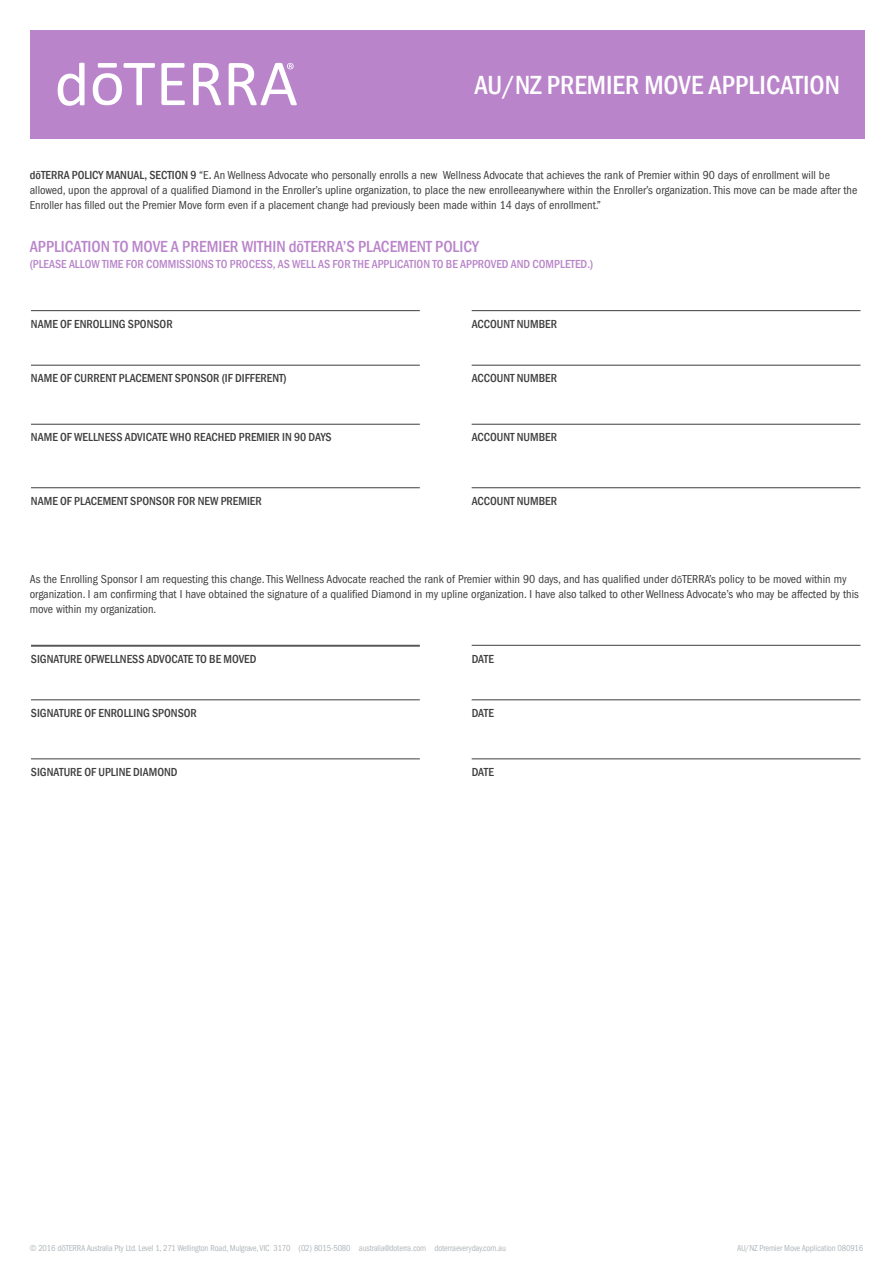
<style>
.page{position:relative;width:893px;height:1263px;background:#fff}
.page>*{position:absolute;margin:0;border:0;box-sizing:border-box;transform-origin:0 0}
.t1{font:500 condensed 27px "Franklin Gothic";color:#fff}
.t2{font:500 condensed 16.5px "Franklin Gothic";color:#b984ca}
.t3{font:condensed 12px/15px "Franklin Gothic";color:#3e3e3f}
.t4{font:500 condensed 12px "Franklin Gothic";color:#3e3e3f}
.t5{font:500 condensed 12px "Franklin Gothic";color:#b984ca}
.t6{font:condensed 9px "Franklin Gothic";letter-spacing:-.02em;color:#b2b7bb;scale:.96 1}
.s1{font-weight:500}
.s2{font-stretch:normal;font-size:10.5px}
.s3{font-stretch:normal}
</style>
<div class="page">
<div style="left:30px;top:30px;width:834px;height:109px;background:#b984ca"></div>
<svg style="left:193px;top:63px;width:28px;height:42px"></svg>
<svg style="left:161px;top:63px;width:24px;height:42px"></svg>
<svg style="left:93px;top:63px;width:62px;height:42px"></svg>
<svg style="left:58px;top:63px;width:27px;height:43px"></svg>
<svg style="left:229px;top:63px;width:68px;height:42px"></svg>
<hr style="left:31px;top:310px;width:389px;height:1px;background:#3e3e3f">
<hr style="left:31px;top:646px;width:389px;height:1px;background:#3e3e3f">
<hr style="left:31px;top:645px;width:389px;height:1px;background:#3e3e3f">
<hr style="left:472px;top:310px;width:388px;height:1px;background:#3e3e3f">
<hr style="left:472px;top:645px;width:388px;height:1px;background:#3e3e3f">
<hr style="left:31px;top:365px;width:389px;height:1px;background:#3e3e3f">
<hr style="left:31px;top:699px;width:389px;height:1px;background:#3e3e3f">
<hr style="left:472px;top:365px;width:388px;height:1px;background:#3e3e3f">
<hr style="left:472px;top:699px;width:388px;height:1px;background:#3e3e3f">
<hr style="left:31px;top:424px;width:389px;height:1px;background:#3e3e3f">
<hr style="left:31px;top:759px;width:389px;height:1px;background:#3e3e3f">
<hr style="left:472px;top:424px;width:388px;height:1px;background:#3e3e3f">
<hr style="left:472px;top:759px;width:388px;height:1px;background:#3e3e3f">
<hr style="left:31px;top:487px;width:389px;height:1px;background:#3e3e3f">
<hr style="left:472px;top:487px;width:388px;height:1px;background:#3e3e3f">
<p class="t1" style="left:474px;top:67px;width:367px">AU/NZ PREMIER MOVE APPLICATION</p>
<p class="t3" style="left:30px;top:167px;width:829px"><span class="s1">dōTERRA POLICY MANUAL, SECTION 9</span> “E<span class="s1">.</span> An Wellness Advocate who personally enrolls a new Wellness Advocate that achieves the rank of Premier within 90 days of enrollment will be allowed, upon the approval of a qualified Diamond in the Enroller’s upline organization, to place the new enrolleeanywhere within the Enroller’s organization. This move can be made after the<br>Enroller has filled out the Premier Move form even if a placement change had previously been made within 14 days of enrollment.”</p>
<p class="t2" style="left:30px;top:235px;width:450px">APPLICATION TO MOVE A PREMIER WITHIN dōTERRA’S PLACEMENT POLICY</p>
<p class="t5" style="left:30px;top:256px;width:565px">(PLEASE ALLOW TIME FOR COMMISSIONS TO PROCESS, AS WELL AS FOR THE APPLICATION TO BE APPROVED AND COMPLETED.)</p>
<p class="t4" style="left:31px;top:316px;width:143px">NAME OF ENROLLING SPONSOR</p>
<p class="t4" style="left:472px;top:316px;width:87px">ACCOUNT NUMBER</p>
<p class="t4" style="left:31px;top:370px;width:257px">NAME OF CURRENT PLACEMENT SPONSOR (IF DIFFERENT)</p>
<p class="t4" style="left:472px;top:370px;width:87px">ACCOUNT NUMBER</p>
<p class="t4" style="left:31px;top:430px;width:302px">NAME OF WELLNESS ADVICATE WHO REACHED PREMIER IN 90 DAYS</p>
<p class="t4" style="left:472px;top:430px;width:87px">ACCOUNT NUMBER</p>
<p class="t4" style="left:31px;top:493px;width:232px">NAME OF PLACEMENT SPONSOR FOR NEW PREMIER</p>
<p class="t4" style="left:472px;top:493px;width:87px">ACCOUNT NUMBER</p>
<p class="t3" style="left:30px;top:572px;width:830px">As the Enrolling Sponsor I am requesting this change. This Wellness Advocate reached the rank of Premier within 90 days, and has qualified under d<span class="s2">ō</span>TERRA’s policy to be moved within my organization. I am confirming that I have obtained the signature of a qualified Diamond in my upline organization. I have also talked to other Wellness Advocate’s who may be affected by this move within my organization.</p>
<p class="t4" style="left:31px;top:651px;width:227px">SIGNATURE OFWELLNESS ADVOCATE TO BE MOVED</p>
<p class="t4" style="left:472px;top:651px;width:24px">DATE</p>
<p class="t4" style="left:31px;top:705px;width:167px">SIGNATURE OF ENROLLING SPONSOR</p>
<p class="t4" style="left:472px;top:705px;width:24px">DATE</p>
<p class="t4" style="left:31px;top:764px;width:148px">SIGNATURE OF UPLINE DIAMOND</p>
<p class="t4" style="left:472px;top:764px;width:24px">DATE</p>
<p class="t6" style="left:30px;top:1243px;width:498px">© 2016 d<span class="s3">ō</span>TERRA Australia Pty Ltd. Level 1, 271 Wellington Road, Mulgrave, VIC 3170 (02) 8015-5080 australia@doterra.com doterraeveryday.com.au</p>
<p class="t6" style="left:737px;top:1243px;width:133px">AU/NZ Premier Move Application 080916</p>
</div>
